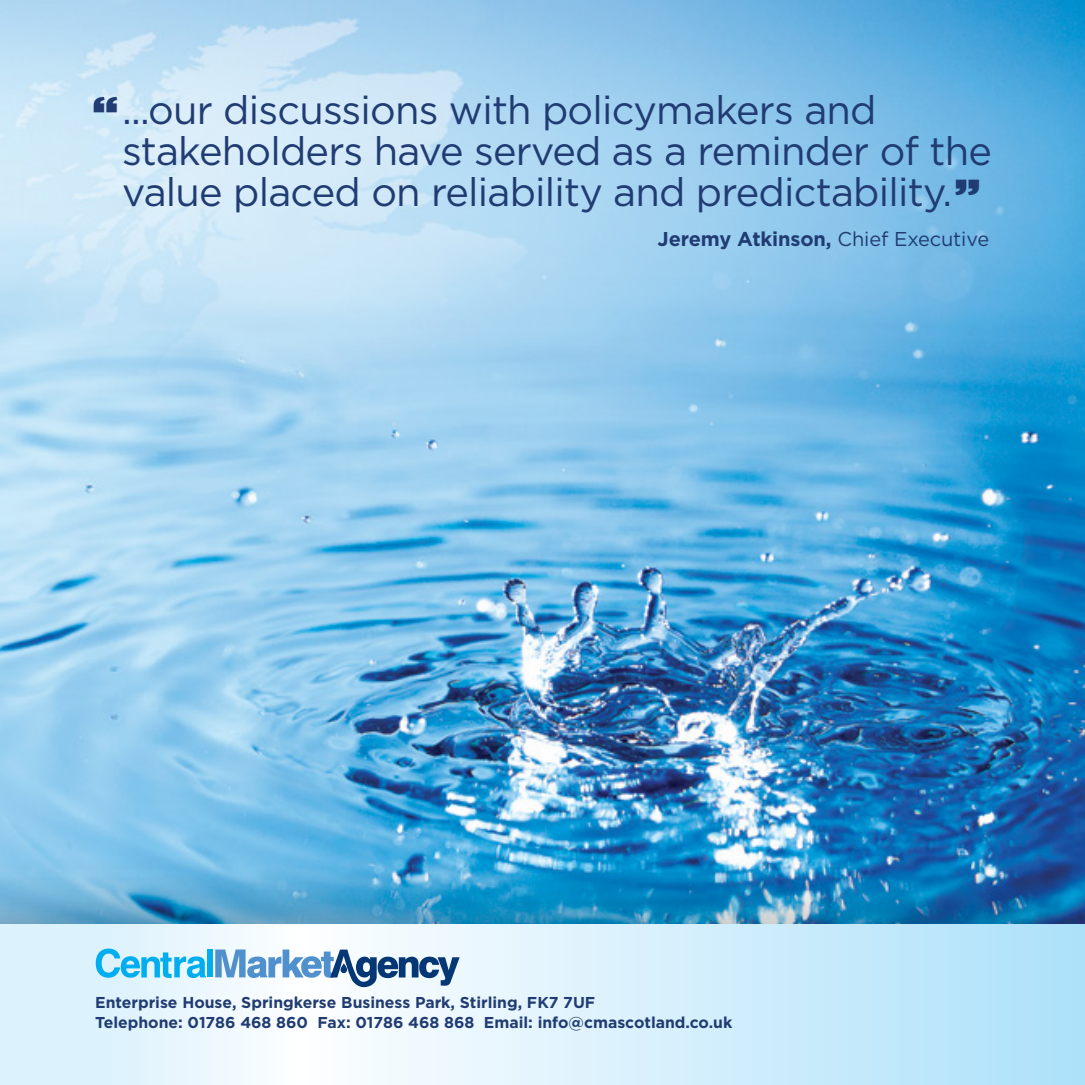
<style>
.page{position:relative;width:1085px;height:1085px;background:#fff}
.page>*{position:absolute;margin:0;border:0;box-sizing:border-box;transform-origin:0 0}
.t1{font:39.6px/40.9px "Gotham";letter-spacing:-.02em;color:#203c72}
.t2{font:900 38.48px "Gotham";color:#203c72;scale:1.19 1}
.t3{font:700 20.03px "Gotham";letter-spacing:-.005em;color:#203c72}
.t4{font:700 15.75px/20.2px "Gotham";color:#203c72}
.s1{font-weight:900;font-size:38.48px}
.s2{font-weight:400}
</style>
<div class="page">
<img style="left:0;top:0;width:1084px;height:852px">
<div style="left:0;top:852px;width:1084px;height:232px;background:#000;opacity:.35"></div>
<svg style="left:0;top:924px;width:1084px;height:160px"></svg>
<div style="left:208px;top:949px;width:5px;height:28px;background:#00aeef"></div>
<svg style="left:215px;top:949px;width:244px;height:37px"></svg>
<svg style="left:96px;top:948px;width:110px;height:29px;background:#7fd5f6"></svg>
<h1 class="t1" style="left:122px;top:90px;width:871px;text-indent:-29px"><span class="s1">“</span>...our discussions with policymakers and stakeholders have served as a reminder of the value placed on reliability and predictability.</h1>
<h2 class="t2" style="left:979px;top:205px;width:23px;rotate:-180deg">“</h2>
<p class="t3" style="left:657px;top:227px;width:333px">Jeremy Atkinson, <span class="s2">Chief Executive</span></p>
<p class="t4" style="left:95px;top:991px;width:638px">Enterprise House, Springkerse Business Park, Stirling, FK7 7UF<br>Telephone: 01786 468 860 Fax: 01786 468 868 Email: info@cmascotland.co.uk</p>
</div>
